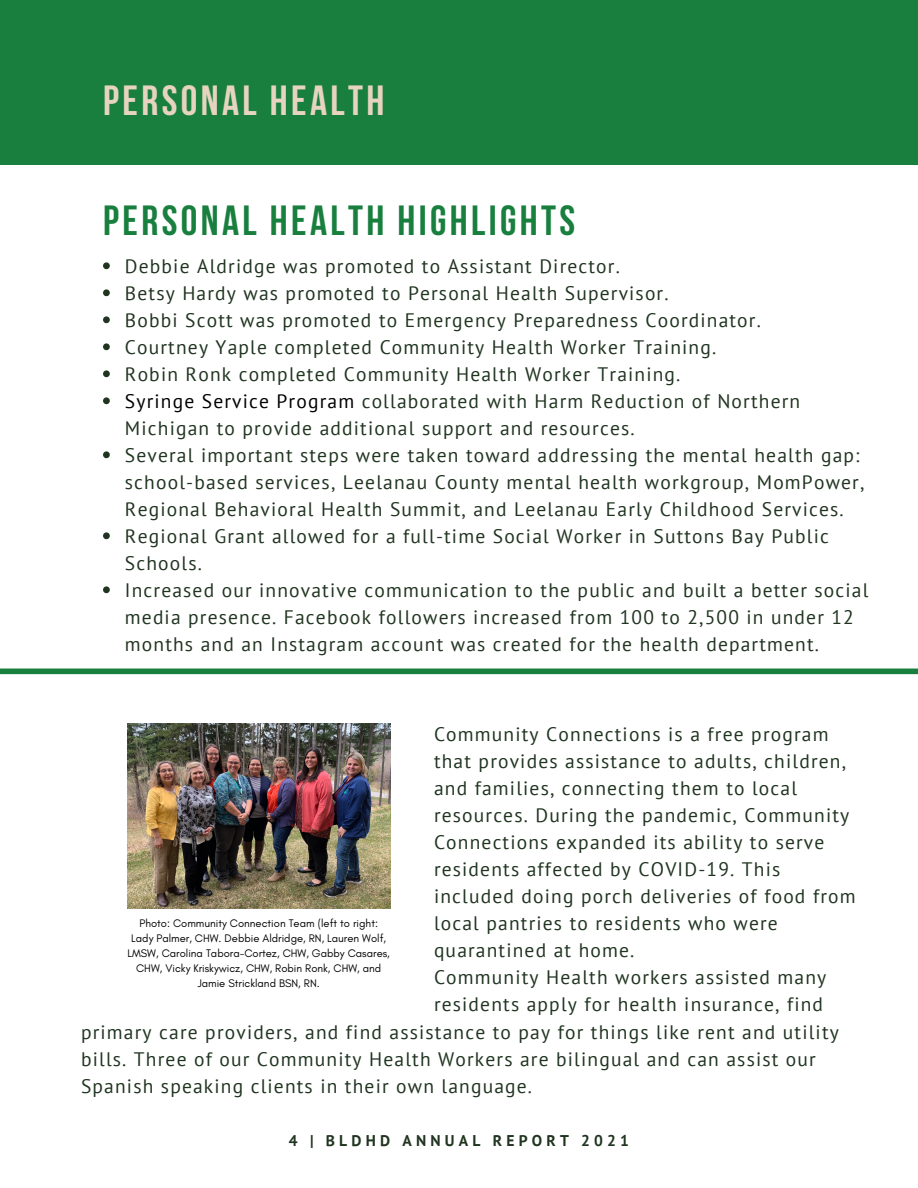
<style>
.page{position:relative;width:918px;height:1188px;background:#fff}
.page>*{position:absolute;margin:0;border:0;box-sizing:border-box;transform-origin:0 0}
.t1{font:700 42px "Bebas Neue";letter-spacing:.08em;color:#187f3e}
.t2{font:700 42px "Bebas Neue";letter-spacing:.08em;color:#e7d4c0}
.t3{font:19.5px/27px "PT Sans";letter-spacing:.06em;color:#203420}
.t4{font:700 15.6px "PT Sans";letter-spacing:.27em;color:#203420}
.t5{font:11.25px/15px "Glacial Indifference";color:#000;text-align:center}
.s1{color:#000}
</style>
<div class="page">
<div style="left:0;top:0;width:918px;height:165px;background:#187f3e"></div>
<div style="left:0;top:669px;width:918px;height:5px;background:#187f3e"></div>
<img style="left:127px;top:723px;width:263px;height:186px">
<svg style="left:103px;top:262px;width:7px;height:7px"></svg>
<svg style="left:103px;top:289px;width:7px;height:7px"></svg>
<svg style="left:103px;top:316px;width:7px;height:7px"></svg>
<svg style="left:103px;top:343px;width:7px;height:7px"></svg>
<svg style="left:103px;top:370px;width:7px;height:7px"></svg>
<svg style="left:103px;top:397px;width:7px;height:7px"></svg>
<svg style="left:103px;top:451px;width:7px;height:7px"></svg>
<svg style="left:103px;top:532px;width:7px;height:7px"></svg>
<svg style="left:103px;top:586px;width:7px;height:7px"></svg>
<h1 class="t2" style="left:103px;top:84px;width:283px">PERSONAL HEALTH</h1>
<h1 class="t1" style="left:103px;top:204px;width:473px">PERSONAL HEALTH HIGHLIGHTS</h1>
<p class="t3" style="left:125px;top:252px;width:745px">Debbie Aldridge was promoted to Assistant Director.<br>Betsy Hardy was promoted to Personal Health Supervisor.<br>Bobbi Scott was promoted to Emergency Preparedness Coordinator.<br>Courtney Yaple completed Community Health Worker Training.<br>Robin Ronk completed Community Health Worker Training.<br><span class="s1">Syringe Service Program</span> collaborated with Harm Reduction of Northern Michigan to provide additional support and resources.<br>Several important steps were taken toward addressing the mental health gap: school-based services, Leelanau County mental health workgroup, MomPower, Regional Behavioral Health Summit, and Leelanau Early Childhood Services.<br>Regional Grant allowed for a full-time Social Worker in Suttons Bay Public Schools.<br>Increased our innovative communication to the public and built a better social media presence. Facebook followers increased from 100 to 2,500 in under 12 months and an Instagram account was created for the health department.</p>
<p class="t3" style="left:434px;top:721px;width:396px">Community Connections is a free program</p>
<p class="t3" style="left:434px;top:748px;width:414px">that provides assistance to adults, children,</p>
<p class="t3" style="left:434px;top:775px;width:365px">and families, connecting them to local</p>
<p class="t3" style="left:434px;top:802px;width:417px">resources. During the pandemic, Community</p>
<p class="t3" style="left:434px;top:829px;width:392px">Connections expanded its ability to serve</p>
<p class="t3" style="left:434px;top:856px;width:348px">residents affected by COVID-19. This</p>
<p class="t3" style="left:434px;top:883px;width:423px">included doing porch deliveries of food from</p>
<p class="t3" style="left:434px;top:910px;width:345px">local pantries to residents who were</p>
<p class="t3" style="left:434px;top:937px;width:202px">quarantined at home.</p>
<p class="t3" style="left:434px;top:964px;width:394px">Community Health workers assisted many</p>
<p class="t3" style="left:434px;top:991px;width:391px">residents apply for health insurance, find</p>
<p class="t3" style="left:81px;top:1018px;width:759px">primary care providers, and find assistance to pay for things like rent and utility</p>
<p class="t3" style="left:81px;top:1045px;width:736px">bills. Three of our Community Health Workers are bilingual and can assist our</p>
<p class="t3" style="left:81px;top:1072px;width:453px">Spanish speaking clients in their own language.</p>
<p class="t5" style="left:128px;top:916px;width:264px">Photo: Community Connection Team (left to right:<br>Lady Palmer, CHW. Debbie Aldridge, RN, Lauren Wolf, LMSW, Carolina Tabora-Cortez, CHW, Gabby Casares, CHW, Vicky Kriskywicz, CHW, Robin Ronk, CHW, and Jamie Strickland BSN, RN.</p>
<p class="t4" style="left:289px;top:1130px;width:342px">4 | BLDHD ANNUAL REPORT 2021</p>
</div>
